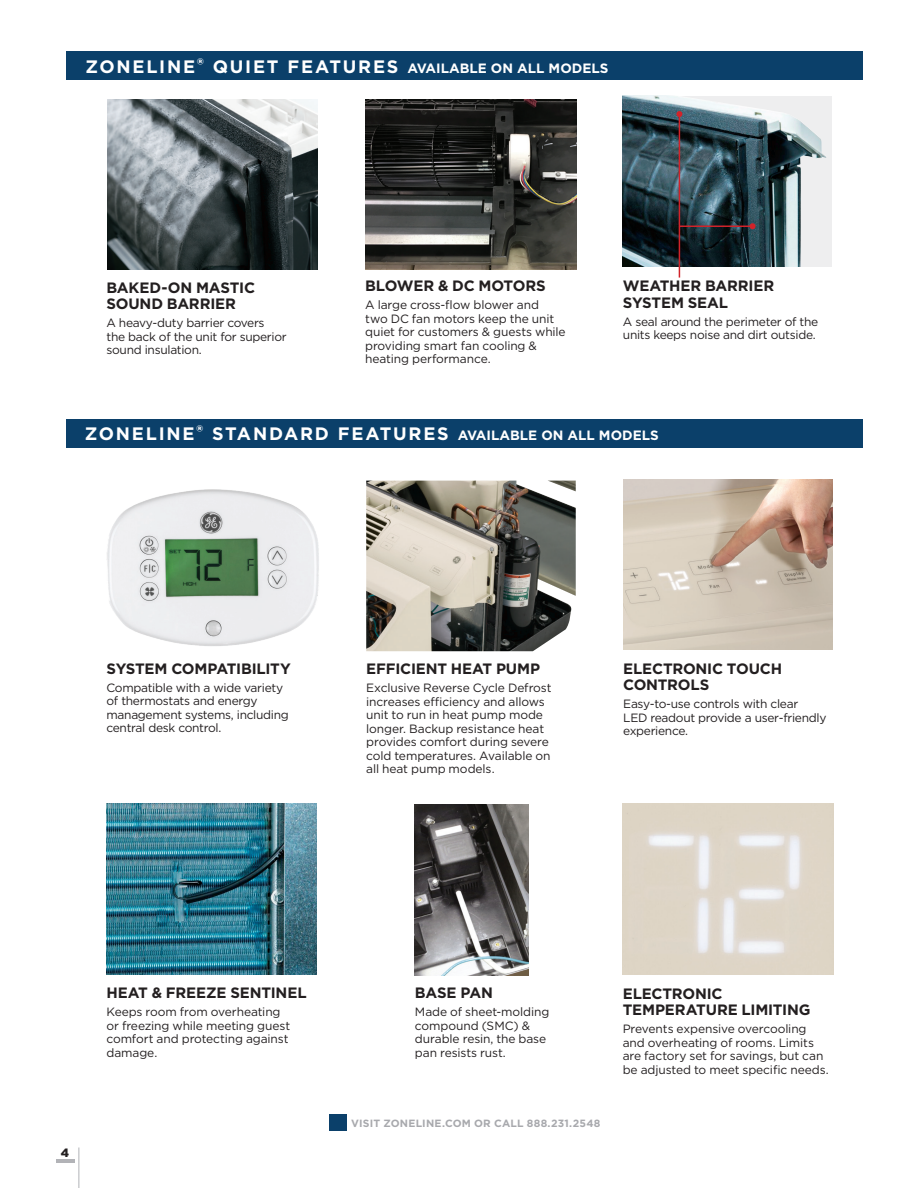
<style>
.page{position:relative;width:918px;height:1188px;background:#fff}
.page>*{position:absolute;margin:0;border:0;box-sizing:border-box;transform-origin:0 0}
.t1{font:700 18px "Gotham";letter-spacing:.1em;color:#fff}
.t2{font:700 15px/16.5px "Gotham";letter-spacing:-.01em;color:#231f20}
.t3{font:12px/13.5px "Gotham";letter-spacing:-.015em;color:#231f20}
.t4{font:900 12px "Gotham";color:#231f20}
.t5{font:700 10.5px "Gotham";letter-spacing:.015em;color:#a8a9ad}
.s1{font-size:13.5px}
</style>
<div class="page">
<div style="left:66px;top:52px;width:796px;height:28px;background:#0b406a"></div>
<div style="left:66px;top:419px;width:796px;height:28px;background:#0b406a"></div>
<img style="left:108px;top:99px;width:209px;height:171px">
<img style="left:107px;top:489px;width:212px;height:157px">
<img style="left:107px;top:804px;width:210px;height:170px">
<img style="left:366px;top:99px;width:210px;height:171px">
<img style="left:623px;top:96px;width:209px;height:170px">
<img style="left:624px;top:479px;width:209px;height:170px">
<img style="left:623px;top:804px;width:210px;height:170px">
<img style="left:366px;top:481px;width:210px;height:170px">
<div style="left:329px;top:1115px;width:18px;height:16px;background:#0b406a"></div>
<img style="left:414px;top:805px;width:115px;height:171px">
<hr style="left:679px;top:114px;width:1px;height:164px;background:#d1232a">
<svg style="left:676px;top:111px;width:6px;height:6px"></svg>
<hr style="left:679px;top:226px;width:74px;height:1px;background:#d1232a">
<svg style="left:750px;top:223px;width:6px;height:6px"></svg>
<hr style="left:79px;top:1148px;width:1px;height:40px;background:#b2b3b7">
<hr style="left:56px;top:1159px;width:18px;height:4px;background:#b2b3b7">
<h1 class="t1" style="left:85px;top:54px;width:524px">ZONELINE® QUIET FEATURES <span class="s1">AVAILABLE ON ALL MODELS</span></h1>
<p class="t2" style="left:106px;top:279px;width:150px">BAKED-ON MASTIC<br>SOUND BARRIER</p>
<p class="t3" style="left:106px;top:316px;width:182px">A heavy-duty barrier covers<br>the back of the unit for superior sound insulation.</p>
<p class="t2" style="left:365px;top:278px;width:182px">BLOWER &amp; DC MOTORS</p>
<p class="t3" style="left:365px;top:298px;width:202px">A large cross-flow blower and<br>two DC fan motors keep the unit quiet for customers &amp; guests while providing smart fan cooling &amp; heating performance.</p>
<p class="t2" style="left:623px;top:278px;width:153px">WEATHER BARRIER<br>SYSTEM SEAL</p>
<p class="t3" style="left:623px;top:314px;width:197px">A seal around the perimeter of the units keeps noise and dirt outside.</p>
<h1 class="t1" style="left:85px;top:421px;width:575px">ZONELINE® STANDARD FEATURES <span class="s1">AVAILABLE ON ALL MODELS</span></h1>
<p class="t2" style="left:106px;top:660px;width:186px">SYSTEM COMPATIBILITY</p>
<p class="t3" style="left:106px;top:680px;width:184px">Compatible with a wide variety of thermostats and energy management systems, including central desk control.</p>
<p class="t2" style="left:366px;top:661px;width:175px">EFFICIENT HEAT PUMP</p>
<p class="t3" style="left:366px;top:681px;width:187px">Exclusive Reverse Cycle Defrost increases efficiency and allows unit to run in heat pump mode longer. Backup resistance heat provides comfort during severe cold temperatures. Available on all heat pump models.</p>
<p class="t2" style="left:623px;top:660px;width:160px">ELECTRONIC TOUCH<br>CONTROLS</p>
<p class="t3" style="left:623px;top:697px;width:205px">Easy-to-use controls with clear<br>LED readout provide a user-friendly experience.</p>
<p class="t4" style="left:61px;top:1144px;width:10px">4</p>
<p class="t2" style="left:106px;top:984px;width:202px">HEAT &amp; FREEZE SENTINEL</p>
<p class="t3" style="left:106px;top:1005px;width:185px">Keeps room from overheating or freezing while meeting guest comfort and protecting against damage.</p>
<p class="t2" style="left:415px;top:984px;width:79px">BASE PAN</p>
<p class="t3" style="left:415px;top:1005px;width:136px">Made of sheet-molding compound (SMC) &amp; durable resin, the base pan resists rust.</p>
<p class="t5" style="left:351px;top:1116px;width:251px">VISIT ZONELINE.COM OR CALL 888.231.2548</p>
<p class="t2" style="left:623px;top:985px;width:189px">ELECTRONIC<br>TEMPERATURE LIMITING</p>
<p class="t3" style="left:623px;top:1022px;width:208px">Prevents expensive overcooling and overheating of rooms. Limits are factory set for savings, but can be adjusted to meet specific needs.</p>
</div>
